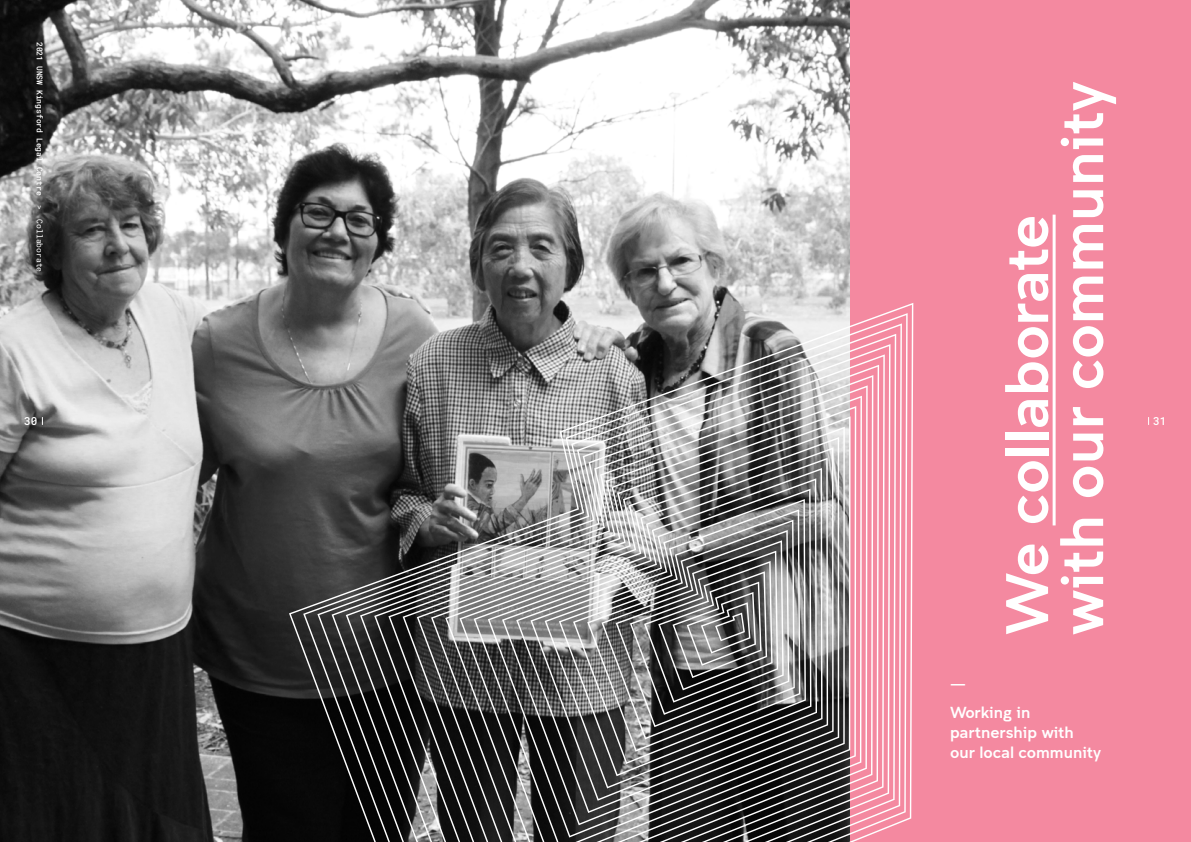
<style>
.page{position:relative;width:1191px;height:842px;background:#fff}
.page>*{position:absolute;margin:0;border:0;box-sizing:border-box;transform-origin:0 0}
.t1{font:60px/55px "Clancy";color:#fff}
.t2{font:16px/28.5px "Clancy";color:#fff}
.t3{font:500 11px "Roboto Mono";color:#fff}
.t4{font:500 8px "Roboto Mono";color:#fff}
.s1{font-weight:400}
</style>
<div class="page">
<img style="left:0;top:0;width:850px;height:842px">
<div style="left:850px;top:0;width:341px;height:842px;background:#f489a0"></div>
<hr style="left:1052px;top:215px;width:3px;height:310px;background:#fff">
<svg style="left:289px;top:303px;width:624px;height:539px"></svg>
<svg style="left:303px;top:313px;width:604px;height:529px"></svg>
<svg style="left:317px;top:323px;width:585px;height:519px;background:#807678"></svg>
<svg style="left:331px;top:334px;width:565px;height:508px"></svg>
<svg style="left:346px;top:344px;width:544px;height:498px"></svg>
<svg style="left:360px;top:354px;width:524px;height:488px"></svg>
<svg style="left:374px;top:365px;width:505px;height:477px"></svg>
<svg style="left:388px;top:375px;width:485px;height:467px"></svg>
<svg style="left:402px;top:385px;width:465px;height:457px"></svg>
<svg style="left:417px;top:396px;width:445px;height:446px"></svg>
<svg style="left:431px;top:406px;width:425px;height:436px"></svg>
<svg style="left:445px;top:416px;width:405px;height:426px;background:#7f7f7f"></svg>
<svg style="left:459px;top:427px;width:386px;height:415px;background:#808080"></svg>
<svg style="left:473px;top:437px;width:366px;height:405px;background:#737373"></svg>
<svg style="left:488px;top:447px;width:345px;height:390px;background:#6f6f6f"></svg>
<svg style="left:502px;top:458px;width:326px;height:367px;background:#707070"></svg>
<svg style="left:516px;top:468px;width:306px;height:345px;background:#737373"></svg>
<svg style="left:530px;top:478px;width:287px;height:323px;background:#696969"></svg>
<svg style="left:544px;top:489px;width:267px;height:299px;background:#6a6a6a"></svg>
<svg style="left:559px;top:499px;width:247px;height:277px;background:#6f6f6f"></svg>
<svg style="left:573px;top:509px;width:227px;height:255px;background:#7b7b7b"></svg>
<svg style="left:587px;top:520px;width:208px;height:232px;background:#868686"></svg>
<svg style="left:601px;top:530px;width:188px;height:209px;background:#727272"></svg>
<p class="t4" style="left:45px;top:42px;width:232px;rotate:90deg">2021 UNSW Kingsford Legal Centre <span class="s1">&gt; Collaborate</span></p>
<h1 class="t1" style="left:999px;top:635px;width:555px;rotate:-90deg">We collaborate with our community</h1>
<p class="t3" style="left:24px;top:413px;width:15px">30</p>
<p class="t3" style="left:1153px;top:413px;width:15px">31</p>
<p class="t2" style="left:950px;top:669px;width:82px">—<br>Working in</p>
<p class="t2" style="left:950px;top:722px;width:152px;line-height:20px">partnership with our local community</p>
</div>
